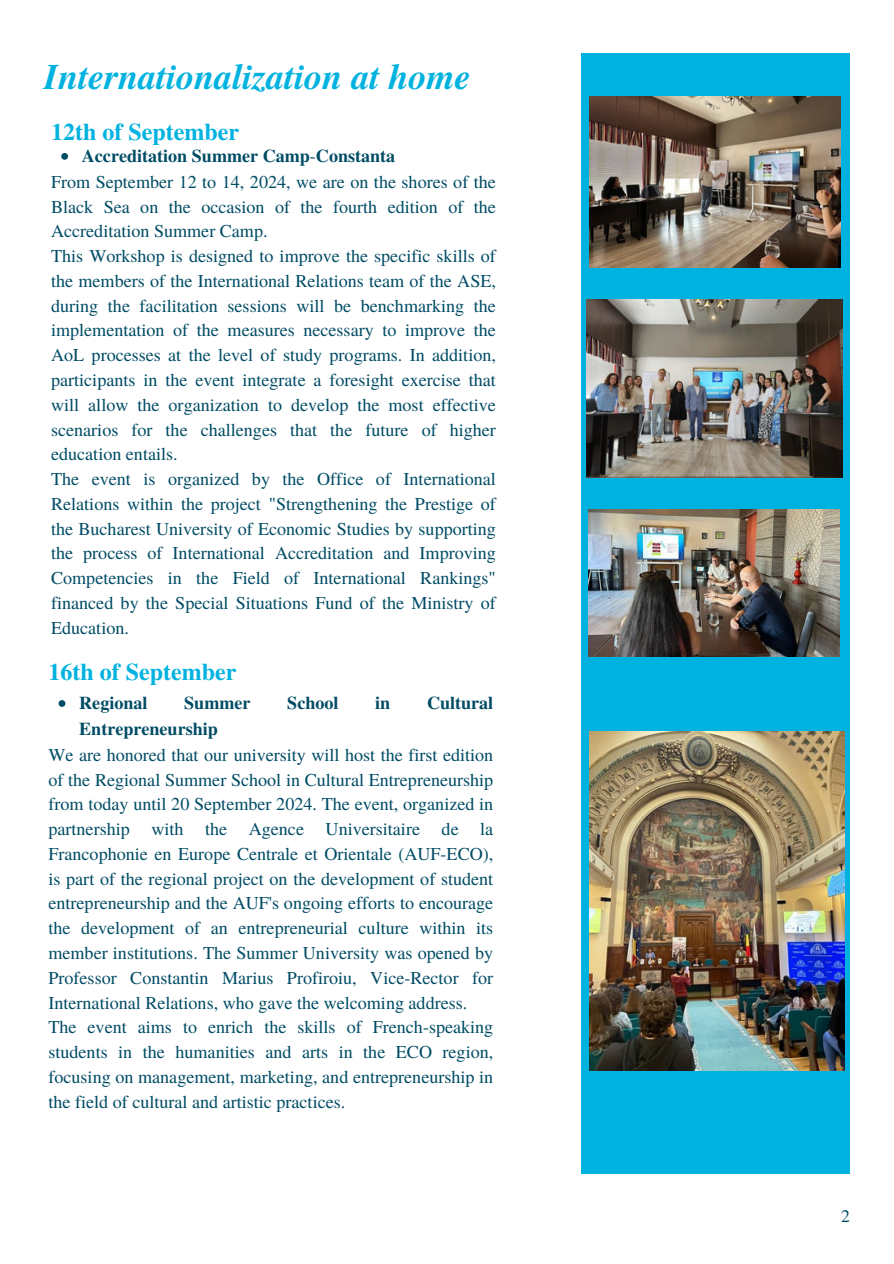
<style>
.page{position:relative;width:894px;height:1264px;background:#fff}
.page>*{position:absolute;margin:0;border:0;box-sizing:border-box;transform-origin:0 0}
.t1{font:italic 700 36px "Te X Gyre Termes";color:#00b2e0}
.t2{font:700 24px "Te X Gyre Termes";color:#00b2e0}
.t3{font:18.15px/24.8px "Te X Gyre Termes";color:#004c65;text-align:justify}
.t4{font:700 18.15px "Te X Gyre Termes";color:#004c65}
.t5{font:17.7px "Te X Gyre Termes";color:#004c65}
.s1{font-weight:400}
</style>
<div class="page">
<div style="left:581px;top:53px;width:268px;height:1120px;background:#00b2e0"></div>
<img style="left:589px;top:96px;width:251px;height:171px">
<img style="left:586px;top:299px;width:255px;height:178px">
<img style="left:588px;top:509px;width:251px;height:147px">
<img style="left:589px;top:731px;width:255px;height:339px">
<svg style="left:61px;top:153px;width:7px;height:7px"></svg>
<svg style="left:59px;top:700px;width:6px;height:7px"></svg>
<h2 class="t1" style="left:44px;top:50px;width:428px">Internationalization at home</h2>
<h1 class="t2" style="left:51px;top:113px;width:189px">12th of September</h1>
<p class="t4" style="left:82px;top:142px;width:315px">Accreditation Summer Camp<span class="s1">-</span>Constanta</p>
<p class="t3" style="left:51px;top:168px;width:446px">From September 12 to 14, 2024, we are on the shores of the Black Sea on the occasion of the fourth edition of the Accreditation Summer Camp.</p>
<p class="t3" style="left:51px;top:243px;width:446px">This Workshop is designed to improve the specific skills of the members of the International Relations team of the ASE, during the facilitation sessions will be benchmarking the implementation of the measures necessary to improve the AoL processes at the level of study programs. In addition, participants in the event integrate a foresight exercise that will allow the organization to develop the most effective scenarios for the challenges that the future of higher education entails.</p>
<p class="t3" style="left:51px;top:465px;width:446px">The event is organized by the Office of International Relations within the project "Strengthening the Prestige of the Bucharest University of Economic Studies by supporting the process of International Accreditation and Improving Competencies in the Field of International Rankings" financed by the Special Situations Fund of the Ministry of Education.</p>
<h2 class="t2" style="left:48px;top:653px;width:189px">16th of September</h2>
<p class="t4" style="left:79px;top:688px;width:70px">Regional</p>
<p class="t4" style="left:184px;top:688px;width:68px">Summer</p>
<p class="t4" style="left:287px;top:688px;width:53px">School</p>
<p class="t4" style="left:375px;top:688px;width:17px">in</p>
<p class="t4" style="left:427px;top:688px;width:68px">Cultural</p>
<p class="t4" style="left:79px;top:714px;width:140px">Entrepreneurship</p>
<p class="t3" style="left:48px;top:741px;width:446px">We are honored that our university will host the first edition of the Regional Summer School in Cultural Entrepreneurship from today until 20 September 2024. The event, organized in partnership with the Agence Universitaire de la Francophonie en Europe Centrale et Orientale (AUF-ECO), is part of the regional project on the development of student entrepreneurship and the AUF's ongoing efforts to encourage the development of an entrepreneurial culture within its member institutions. The Summer University was opened by Professor Constantin Marius Profiroiu, Vice-Rector for International Relations, who gave the welcoming address.</p>
<p class="t3" style="left:48px;top:1013px;width:446px">The event aims to enrich the skills of French-speaking students in the humanities and arts in the ECO region, focusing on management, marketing, and entrepreneurship in the field of cultural and artistic practices.</p>
<p class="t5" style="left:840px;top:1202px;width:10px">2</p>
</div>
